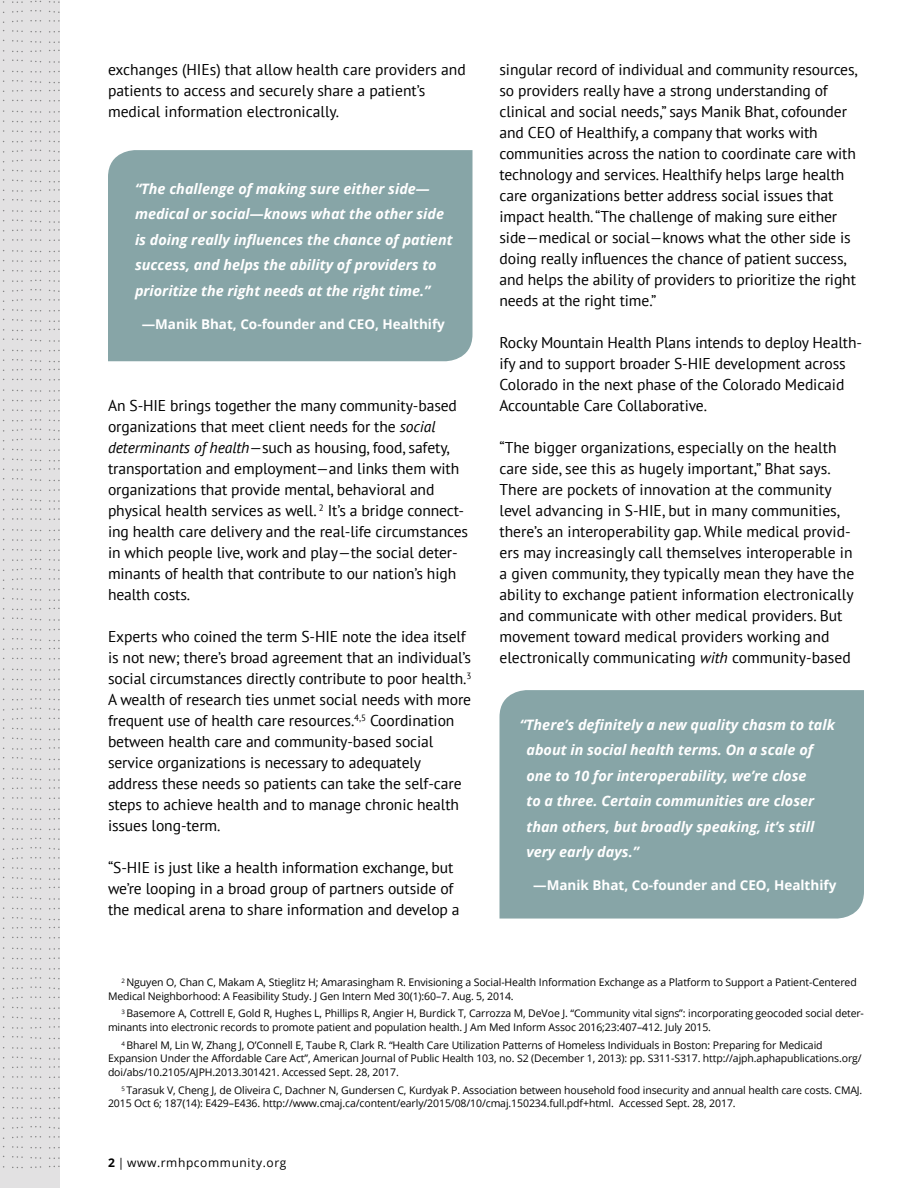
<style>
.page{position:relative;width:918px;height:1188px;background:#fff}
.page>*{position:absolute;margin:0;border:0;box-sizing:border-box;transform-origin:0 0}
.body{font:15.6px/21px "PT Sans";letter-spacing:-.005em;color:#000}
.pullquote{font:italic 700 14.4px/25.5px "Open Sans";color:#fff}
.quote_source{font:700 13.5px "Open Sans";color:#fff}
.BODY{font:12px "Open Sans";letter-spacing:.05em;color:#000}
.t1{font:10.5px/13.5px "Open Sans";letter-spacing:-.01em;color:#000}
.s1{font-style:italic}
.s2{font-weight:700}
</style>
<div class="page">
<div style="left:0;top:0;width:60px;height:1174px;background:#e2e1e2"></div>
<div style="left:108px;top:150px;width:364px;height:211px;background:#87a5a7"></div>
<div style="left:500px;top:690px;width:364px;height:229px;background:#87a5a7"></div>
<p class="body" style="left:108px;top:59px;width:359px">exchanges (HIEs) that allow health care providers and patients to access and securely share a patient’s medical information electronically.</p>
<p class="pullquote" style="left:135px;top:175px;width:319px">“The challenge of making sure either side— medical or social—knows what the other side is doing really influences the chance of patient success, and helps the ability of providers to prioritize the right needs at the right time.”</p>
<p class="quote_source" style="left:142px;top:314px;width:305px">—Manik Bhat, Co-founder and CEO, Healthify</p>
<p class="body" style="left:108px;top:395px;width:362px">An S-HIE brings together the many community-based organizations that meet client needs for the <span class="s1">social determinants of health</span>—such as housing, food, safety, transportation and employment—and links them with organizations that provide mental, behavioral and physical health services as well. <sup>2</sup> It’s a bridge connect&shy;ing health care delivery and the real-life circumstances in which people live, work and play—the social deter&shy;minants of health that contribute to our nation’s high health costs.</p>
<p class="body" style="left:108px;top:626px;width:365px">Experts who coined the term S-HIE note the idea itself is not new; there’s broad agreement that an individual’s social circumstances directly contribute to poor health.<sup>3<br></sup>A wealth of research ties unmet social needs with more frequent use of health care resources.<sup>4,5</sup> Coordination between health care and community-based social service organizations is necessary to adequately address these needs so patients can take the self-care steps to achieve health and to manage chronic health issues long-term.</p>
<p class="body" style="left:108px;top:857px;width:353px">“S-HIE is just like a health information exchange, but we’re looping in a broad group of partners outside of the medical arena to share information and develop a</p>
<p class="body" style="left:500px;top:59px;width:360px">singular record of individual and community resources, so providers really have a strong understanding of clinical and social needs,” says Manik Bhat, cofounder and CEO of Healthify, a company that works with communities across the nation to coordinate care with technology and services. Healthify helps large health care organizations better address social issues that impact health. “The challenge of making sure either side—medical or social—knows what the other side is doing really influences the chance of patient success, and helps the ability of providers to prioritize the right needs at the right time.”</p>
<p class="body" style="left:500px;top:332px;width:364px">Rocky Mountain Health Plans intends to deploy Health&shy;ify and to support broader S-HIE development across Colorado in the next phase of the Colorado Medicaid Accountable Care Collaborative.</p>
<p class="body" style="left:500px;top:437px;width:356px">“The bigger organizations, especially on the health care side, see this as hugely important,” Bhat says.<br>There are pockets of innovation at the community level advancing in S-HIE, but in many communities, there’s an interoperability gap. While medical provid&shy;ers may increasingly call themselves interoperable in a given community, they typically mean they have the ability to exchange patient information electronically and communicate with other medical providers. But movement toward medical providers working and electronically communicating <span class="s1">with</span> community-based</p>
<p class="pullquote" style="left:526px;top:711px;width:310px;text-indent:-7px">“There’s definitely a new quality chasm to talk about in social health terms. On a scale of one to 10 for interoperability, we’re close<br>to a three. Certain communities are closer than others, but broadly speaking, it’s still very early days.”</p>
<p class="quote_source" style="left:533px;top:876px;width:305px">—Manik Bhat, Co-founder and CEO, Healthify</p>
<p class="t1" style="left:108px;top:975px;width:750px;text-indent:14px"><sup>2</sup> Nguyen O, Chan C, Makam A, Stieglitz H; Amarasingham R. Envisioning a Social-Health Information Exchange as a Platform to Support a Patient-Centered<br>Medical Neighborhood: A Feasibility Study. J Gen Intern Med 30(1):60–7. Aug. 5, 2014.</p>
<p class="t1" style="left:108px;top:1007px;width:758px;text-indent:14px"><sup>3</sup> Basemore A, Cottrell E, Gold R, Hughes L, Phillips R, Angier H, Burdick T, Carrozza M, DeVoe J. “Community vital signs”: incorporating geocoded social deter&shy;minants into electronic records to promote patient and population health. J Am Med Inform Assoc 2016;23:407–412. July 2015.</p>
<p class="t1" style="left:108px;top:1038px;width:755px;text-indent:14px"><sup>4</sup> Bharel M, Lin W, Zhang J, O’Connell E, Taube R, Clark R. “Health Care Utilization Patterns of Homeless Individuals in Boston: Preparing for Medicaid<br>Expansion Under the Affordable Care Act”, American Journal of Public Health 103, no. S2 (December 1, 2013): pp. S311-S317. http://ajph.aphapublications.org/ doi/abs/10.2105/AJPH.2013.301421. Accessed Sept. 28, 2017.</p>
<p class="t1" style="left:108px;top:1083px;width:756px;text-indent:14px"><sup>5</sup> Tarasuk V, Cheng J, de Oliveira C, Dachner N, Gundersen C, Kurdyak P. Association between household food insecurity and annual health care costs. CMAJ.<br>2015 Oct 6; 187(14): E429–E436. http://www.cmaj.ca/content/early/2015/08/10/cmaj.150234.full.pdf+html. Accessed Sept. 28, 2017.</p>
<p class="BODY" style="left:108px;top:1154px;width:180px"><span class="s2">2</span> | www.rmhpcommunity.org</p>
</div>
